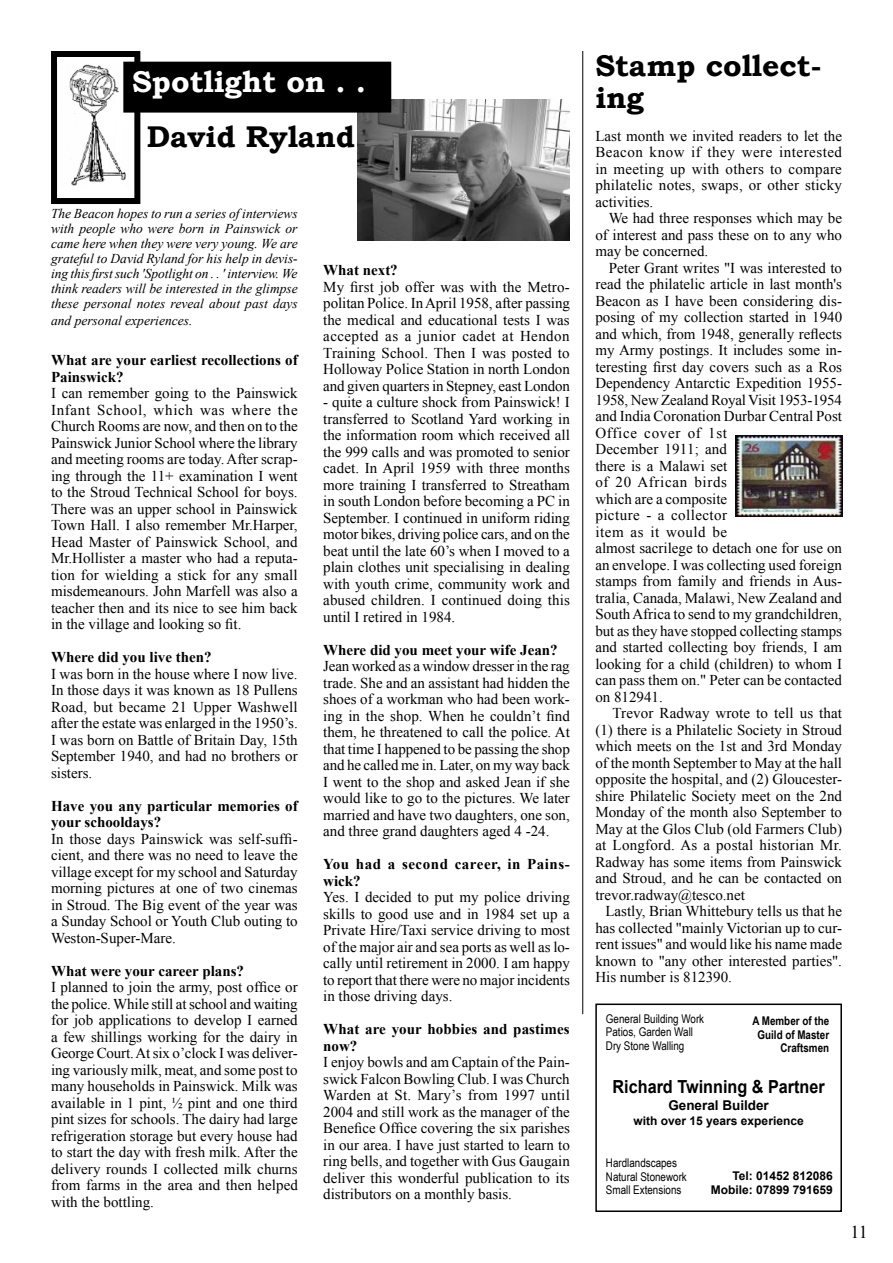
<style>
.page{position:relative;width:893px;height:1263px;background:#fff}
.page>*{position:absolute;margin:0;border:0;box-sizing:border-box;transform-origin:0 0}
.t1{font:700 30px/31.5px "Bookman Old Style";color:#000}
.t2{font:700 30px "Bookman Old Style";color:#fff}
.t3{font:700 18px "Arial";color:#000;scale:.9 1}
.t4{font:18px "Times New Roman";color:#000}
.t5{font:15px/16.5px "Times New Roman";color:#000;text-align:justify}
.t6{font:700 15px/16.5px "Times New Roman";color:#000}
.t7{font:700 15px/16.5px "Times New Roman";letter-spacing:.035em;color:#000}
.t8{font:italic 13.5px/15px "Times New Roman";color:#000;text-align:justify}
.t9{font:700 13.5px "Arial";color:#000}
.t10{font:12px/13.5px "Arial Narrow";color:#000}
.t11{font:700 12px/13.5px "Arial";color:#000;text-align:right}
.t12{font:700 12px/13.5px "Arial Narrow";color:#000;text-align:right}
</style>
<div class="page">
<div style="left:595px;top:1003px;width:247px;height:209px;border:2px solid #000"></div>
<div style="left:51px;top:51px;width:89px;height:153px;border:6px solid #000"></div>
<img style="left:69px;top:64px;width:57px;height:122px">
<img style="left:736px;top:436px;width:106px;height:81px">
<img style="left:357px;top:99px;width:213px;height:141px">
<hr style="left:582px;top:51px;width:1px;height:963px;background:#000">
<div style="left:126px;top:64px;width:263px;height:46px;background:#000"></div>
<div style="left:123px;top:62px;width:268px;height:51px;border:4px solid #000"></div>
<h1 class="t2" style="left:132px;top:60px;width:235px">Spotlight on . .</h1>
<h1 class="t1" style="left:147px;top:121px;width:210px">David Ryland</h1>
<p class="t8" style="left:51px;top:206px;width:248px">The Beacon hopes to run a series of interviews with people who were born in Painswick or came here when they were very young. We are grateful to David Ryland for his help in devis&shy;ing this first such 'Spotlight on . . ' interview. We think readers will be interested in the glimpse these personal notes reveal about past days</p>
<p class="t8" style="left:51px;top:312px;width:143px">and personal experiences.</p>
<p class="t6" style="left:51px;top:351px;width:248px">What are your earliest recollections of<br>Painswick?</p>
<p class="t5" style="left:51px;top:385px;width:248px">I can remember going to the Painswick Infant School, which was where the Church Rooms are now, and then on to the Painswick Junior School where the library and meeting rooms are today. After scrap&shy;ing through the 11+ examination I went to the Stroud Technical School for boys.<br>There was an upper school in Painswick Town Hall. I also remember Mr.Harper, Head Master of Painswick School, and Mr.Hollister a master who had a reputa&shy;tion for wielding a stick for any small misdemeanours. John Marfell was also a teacher then and its nice to see him back in the village and looking so fit.</p>
<p class="t6" style="left:51px;top:648px;width:162px">Where did you live then?</p>
<p class="t5" style="left:51px;top:665px;width:248px">I was born in the house where I now live.<br>In those days it was known as 18 Pullens Road, but became 21 Upper Washwell after the estate was enlarged in the 1950’s.<br>I was born on Battle of Britain Day, 15th September 1940, and had no brothers or sisters.</p>
<p class="t6" style="left:51px;top:797px;width:248px">Have you any particular memories of your schooldays?</p>
<p class="t5" style="left:51px;top:830px;width:248px">In those days Painswick was self-suffi&shy;cient, and there was no need to leave the village except for my school and Saturday morning pictures at one of two cinemas in Stroud. The Big event of the year was a Sunday School or Youth Club outing to Weston-Super-Mare.</p>
<p class="t6" style="left:51px;top:962px;width:195px">What were your career plans?</p>
<p class="t5" style="left:51px;top:979px;width:248px">I planned to join the army, post office or the police. While still at school and waiting for job applications to develop I earned a few shillings working for the dairy in George Court. At six o’clock I was deliver&shy;ing variously milk, meat, and some post to many households in Painswick. Milk was available in 1 pint, ½ pint and one third pint sizes for schools. The dairy had large refrigeration storage but every house had to start the day with fresh milk. After the delivery rounds I collected milk churns from farms in the area and then helped with the bottling.</p>
<p class="t6" style="left:323px;top:262px;width:76px">What next?</p>
<p class="t5" style="left:323px;top:278px;width:248px">My first job offer was with the Metro&shy;politan Police. In April 1958, after passing the medical and educational tests I was accepted as a junior cadet at Hendon Training School. Then I was posted to Holloway Police Station in north London and given quarters in Stepney, east London</p>
<p class="t5" style="left:323px;top:394px;width:248px">- quite a culture shock from Painswick! I transferred to Scotland Yard working in the information room which received all the 999 calls and was promoted to senior cadet. In April 1959 with three months more training I transferred to Streatham in south London before becoming a PC in September. I continued in uniform riding motor bikes, driving police cars, and on the beat until the late 60’s when I moved to a plain clothes unit specialising in dealing with youth crime, community work and abused children. I continued doing this until I retired in 1984.</p>
<p class="t6" style="left:323px;top:641px;width:236px">Where did you meet your wife Jean?</p>
<p class="t5" style="left:323px;top:658px;width:248px">Jean worked as a window dresser in the rag trade. She and an assistant had hidden the shoes of a workman who had been work&shy;ing in the shop. When he couldn’t find them, he threatened to call the police. At that time I happened to be passing the shop and he called me in. Later, on my way back I went to the shop and asked Jean if she would like to go to the pictures. We later married and have two daughters, one son, and three grand daughters aged 4 -24.</p>
<p class="t7" style="left:323px;top:856px;width:248px">You had a second career, in Pains&shy;wick?</p>
<p class="t5" style="left:323px;top:889px;width:248px">Yes. I decided to put my police driving skills to good use and in 1984 set up a Private Hire/Taxi service driving to most of the major air and sea ports as well as lo&shy;cally until retirement in 2000. I am happy to report that there were no major incidents in those driving days.</p>
<p class="t6" style="left:323px;top:1021px;width:248px">What are your hobbies and pastimes now?</p>
<p class="t5" style="left:323px;top:1054px;width:248px">I enjoy bowls and am Captain of the Pain&shy;swick Falcon Bowling Club. I was Church Warden at St. Mary’s from 1997 until 2004 and still work as the manager of the Benefice Office covering the six parishes in our area. I have just started to learn to ring bells, and together with Gus Gaugain deliver this wonderful publication to its distributors on a monthly basis.</p>
<h1 class="t1" style="left:595px;top:50px;width:228px">Stamp collect&shy;ing</h1>
<p class="t5" style="left:595px;top:127px;width:248px">Last month we invited readers to let the Beacon know if they were interested in meeting up with others to compare philatelic notes, swaps, or other sticky activities.</p>
<p class="t5" style="left:595px;top:210px;width:248px;text-indent:13px">We had three responses which may be of interest and pass these on to any who may be concerned.</p>
<p class="t5" style="left:595px;top:259px;width:248px;text-align:left;text-indent:14px">Peter Grant writes "I was interested to read the philatelic article in last month's Beacon as I have been considering dis&shy;posing of my collection started in 1940 and which, from 1948, generally reflects my Army postings. It includes some in&shy;teresting first day covers such as a Ros Dependency Antarctic Expedition 1955- 1958, New Zealand Royal Visit 1953-1954 and India Coronation Durbar Central Post Office cover of 1st<br>December 1911; and<br>there is a Malawi set<br>of 20 African birds<br>which are a composite<br>picture - a collector<br>item as it would be<br>almost sacrilege to detach one for use on an envelope. I was collecting used foreign stamps from family and friends in Aus&shy;tralia, Canada, Malawi, New Zealand and South Africa to send to my grandchildren, but as they have stopped collecting stamps and started collecting boy friends, I am looking for a child (children) to whom I can pass them on." Peter can be contacted on 812941.</p>
<p class="t5" style="left:595px;top:705px;width:248px;text-indent:17px">Trevor Radway wrote to tell us that (1) there is a Philatelic Society in Stroud which meets on the 1st and 3rd Monday of the month September to May at the hall opposite the hospital, and (2) Gloucester&shy;shire Philatelic Society meet on the 2nd Monday of the month also September to May at the Glos Club (old Farmers Club) at Longford. As a postal historian Mr.<br>Radway has some items from Painswick and Stroud, and he can be contacted on trevor.radway@tesco.net</p>
<p class="t5" style="left:595px;top:903px;width:248px;text-indent:10px">Lastly, Brian Whittebury tells us that he has collected "mainly Victorian up to cur&shy;rent issues" and would like his name made known to "any other interested parties".<br>His number is 812390.</p>
<p class="t10" style="left:606px;top:1011px;width:100px">General Building Work<br>Patios, Garden Wall<br>Dry Stone Walling</p>
<p class="t12" style="left:752px;top:1014px;width:78px">A Member of the<br>Guild of Master<br>Craftsmen</p>
<p class="t3" style="left:613px;top:1075px;width:237px">Richard Twinning &amp; Partner</p>
<p class="t9" style="left:668px;top:1096px;width:102px">General Builder</p>
<p class="t11" style="left:634px;top:1114px;width:172px">with over 15 years experience</p>
<p class="t10" style="left:606px;top:1156px;width:82px">Hardlandscapes<br>Natural Stonework<br>Small Extensions</p>
<p class="t11" style="left:711px;top:1170px;width:124px">Tel: 01452 812086<br>Mobile: 07899 791659</p>
<p class="t4" style="left:850px;top:1219px;width:8px">11</p>
</div>
